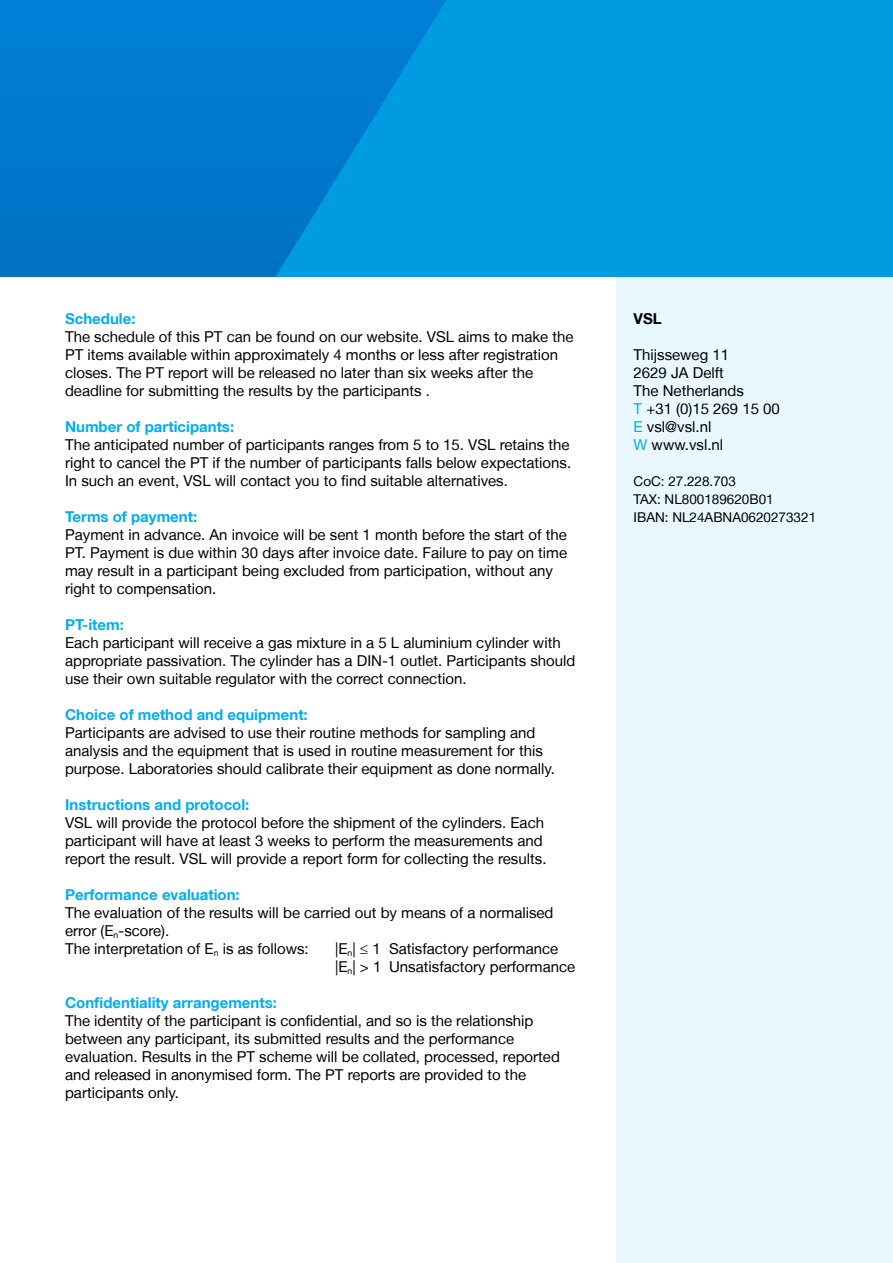
<style>
.page{position:relative;width:893px;height:1263px;background:#fff}
.page>*{position:absolute;margin:0;border:0;box-sizing:border-box;transform-origin:0 0}
.t1{font:15px/18px "Helvetica Neue LT";color:#000}
.t2{font:700 15px "Helvetica Neue LT";color:#00aeef}
.t3{font:700 15px "Helvetica Neue LT";color:#000}
.t4{font:13.5px/18px "Helvetica Neue LT";color:#000}
.s1{color:#00aeef}
</style>
<div class="page">
<div style="left:617px;top:276px;width:276px;height:987px;background:#e9f7fe"></div>
<div style="left:0;top:0;width:893px;height:276px;background:#009be0"></div>
<svg style="left:0;top:0;width:446px;height:276px"></svg>
<p class="t2" style="left:65px;top:309px;width:72px">Schedule:</p>
<p class="t1" style="left:65px;top:327px;width:510px">The schedule of this PT can be found on our website. VSL aims to make the PT items available within approximately 4 months or less after registration closes. The PT report will be released no later than six weeks after the deadline for submitting the results by the participants .</p>
<p class="t2" style="left:65px;top:417px;width:171px">Number of participants:</p>
<p class="t1" style="left:65px;top:435px;width:508px;text-align:justify">The anticipated number of participants ranges from 5 to 15. VSL retains the right to cancel the PT if the number of participants falls below expectations.<br>In such an event, VSL will contact you to find suitable alternatives.</p>
<p class="t2" style="left:65px;top:507px;width:134px">Terms of payment:</p>
<p class="t1" style="left:65px;top:525px;width:504px">Payment in advance. An invoice will be sent 1 month before the start of the PT. Payment is due within 30 days after invoice date. Failure to pay on time may result in a participant being excluded from participation, without any right to compensation.</p>
<p class="t2" style="left:65px;top:615px;width:60px">PT-item:</p>
<p class="t1" style="left:65px;top:633px;width:512px">Each participant will receive a gas mixture in a 5 L aluminium cylinder with appropriate passivation. The cylinder has a DIN-1 outlet. Participants should use their own suitable regulator with the correct connection.</p>
<p class="t2" style="left:65px;top:705px;width:244px">Choice of method and equipment:</p>
<p class="t1" style="left:65px;top:723px;width:491px">Participants are advised to use their routine methods for sampling and analysis and the equipment that is used in routine measurement for this purpose. Laboratories should calibrate their equipment as done normally.</p>
<p class="t2" style="left:65px;top:795px;width:186px">Instructions and protocol:</p>
<p class="t1" style="left:65px;top:813px;width:483px">VSL will provide the protocol before the shipment of the cylinders. Each participant will have at least 3 weeks to perform the measurements and report the result. VSL will provide a report form for collecting the results.</p>
<p class="t2" style="left:65px;top:885px;width:176px">Performance evaluation:</p>
<p class="t1" style="left:65px;top:903px;width:490px">The evaluation of the results will be carried out by means of a normalised error (E<sub>n</sub>-score).<br>The interpretation of E<sub>n</sub> is as follows:</p>
<p class="t1" style="left:335px;top:939px;width:242px">|E<sub>n</sub>| ≤ 1 Satisfactory performance |E<sub>n</sub>| &gt; 1 Unsatisfactory performance</p>
<p class="t2" style="left:65px;top:993px;width:213px">Confidentiality arrangements:</p>
<p class="t1" style="left:65px;top:1011px;width:496px">The identity of the participant is confidential, and so is the relationship between any participant, its submitted results and the performance evaluation. Results in the PT scheme will be collated, processed, reported and released in anonymised form. The PT reports are provided to the participants only.</p>
<p class="t3" style="left:634px;top:309px;width:30px">VSL</p>
<p class="t1" style="left:634px;top:345px;width:148px">Thijsseweg 11<br>2629 JA Delft<br>The Netherlands<br><span class="s1">T</span> +31 (0)15 269 15 00<br><span class="s1">E</span> vsl@vsl.nl<br><span class="s1">W</span> www.vsl.nl</p>
<p class="t4" style="left:634px;top:472px;width:184px">CoC: 27.228.703<br>TAX: NL800189620B01<br>IBAN: NL24ABNA0620273321</p>
</div>
